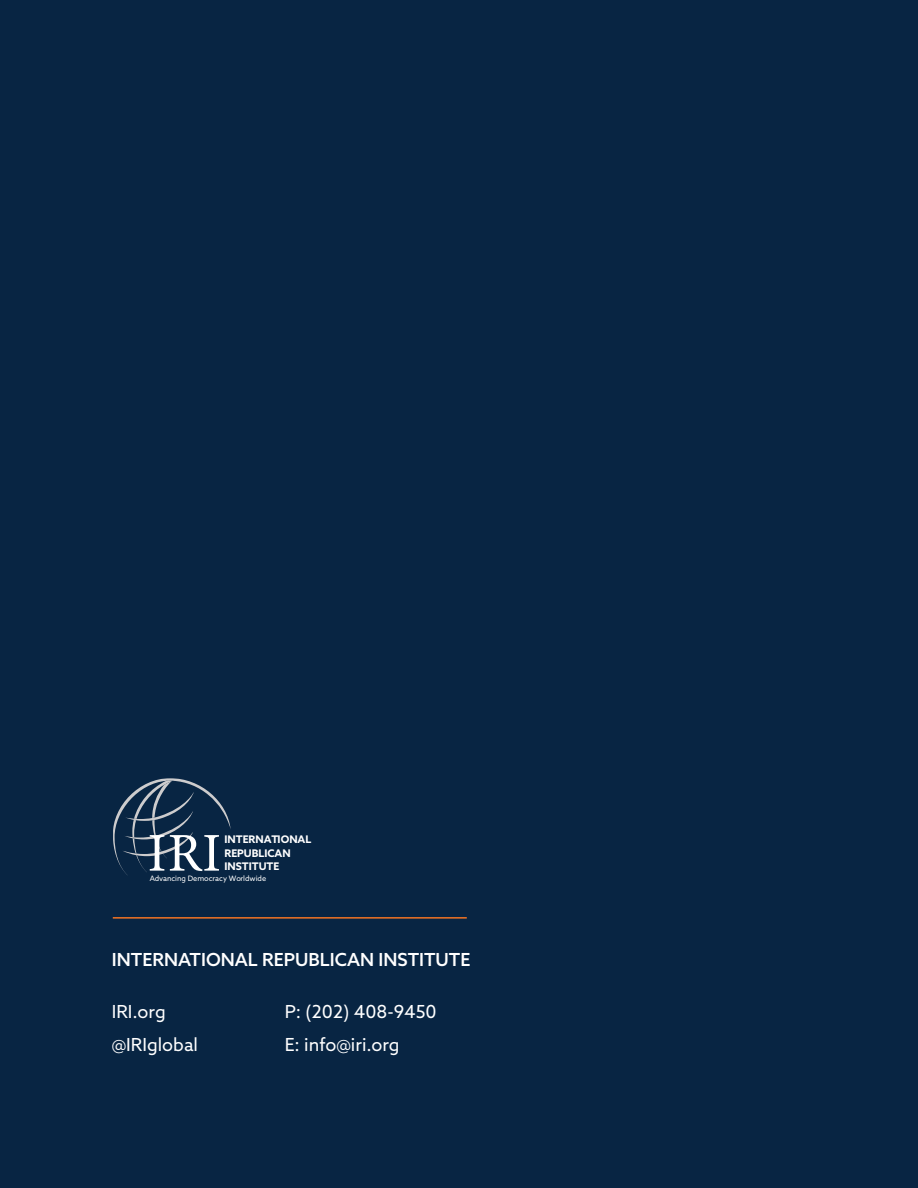
<style>
.page{position:relative;width:918px;height:1188px;background:#082543}
.page>*{position:absolute;margin:0;border:0;box-sizing:border-box;transform-origin:0 0}
.t1{font:18px "Azo Sans";color:#fff}
.t2{font:500 18px "Azo Sans";color:#fff}
.t3{font:700 10.5px/13.6px "Azo Sans";color:#fff}
.t4{font:7.5px "Azo Sans";color:#fff}
</style>
<div class="page">
<hr style="left:113px;top:917px;width:354px;height:2px;background:#f37423">
<svg style="left:113px;top:778px;width:118px;height:97px"></svg>
<p class="t3" style="left:224px;top:832px;width:88px">INTERNATIONAL<br>REPUBLICAN<br>INSTITUTE</p>
<p class="t4" style="left:150px;top:874px;width:118px">Advancing Democracy Worldwide</p>
<p class="t2" style="left:112px;top:947px;width:360px">INTERNATIONAL REPUBLICAN INSTITUTE</p>
<p class="t1" style="left:112px;top:1000px;width:55px">IRI.org</p>
<p class="t1" style="left:112px;top:1033px;width:88px">@IRIglobal</p>
<p class="t1" style="left:285px;top:1000px;width:153px">P: (202) 408-9450</p>
<p class="t1" style="left:285px;top:1033px;width:116px">E: info@iri.org</p>
</div>
